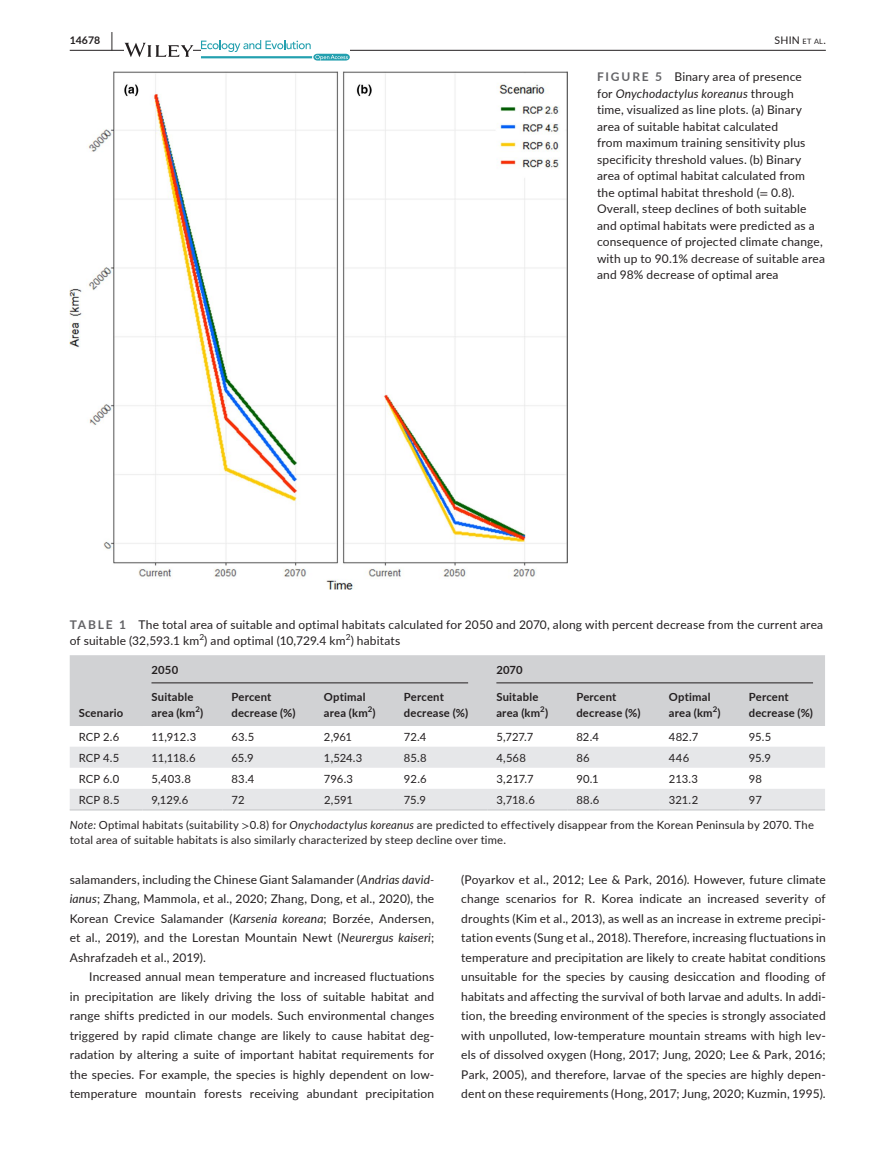
<style>
.page{position:relative;width:893px;height:1174px;background:#fff}
.page>*{position:absolute;margin:0;border:0;box-sizing:border-box;transform-origin:0 0}
.t1{font:12px/19.5px "Lato";letter-spacing:.015em;color:#231f20;text-align:justify}
.t2{font:11.25px/15.8px "Lato";letter-spacing:.015em;color:#231f20}
.t3{font:700 11.25px/15.8px "Lato";letter-spacing:.02em;color:#231f20}
.t4{font:10.5px "Lato";color:#231f20}
.t5{font:700 10.5px "Lato";color:#231f20}
.t6{font:8.4px "Lato";color:#231f20}
.t7{font:700 7.8px "Lato";color:#231f20}
.s1{font-size:19.5px}
.s2{font-size:7.35px}
.s3{font-weight:700;color:#636366}
.s4{font-style:italic}
.s5{font-family:"STIX"}
</style>
<div class="page">
<hr style="left:70px;top:50px;width:756px;height:1px;background:#231f20">
<svg style="left:125px;top:43px;width:68px;height:14px"></svg>
<svg style="left:201px;top:40px;width:149px;height:21px"></svg>
<img style="left:70px;top:72px;width:497px;height:517px">
<div style="left:70px;top:655px;width:755px;height:71px;background:#d1d2d4"></div>
<svg style="left:70px;top:747px;width:755px;height:62px;fill:#e6e7e9"></svg>
<hr style="left:70px;top:809px;width:72px;height:1px;background:#d1d2d4">
<hr style="left:142px;top:809px;width:80px;height:1px;background:#d1d2d4">
<hr style="left:222px;top:809px;width:93px;height:1px;background:#d1d2d4">
<hr style="left:315px;top:809px;width:80px;height:1px;background:#d1d2d4">
<hr style="left:395px;top:809px;width:92px;height:1px;background:#d1d2d4">
<hr style="left:487px;top:809px;width:80px;height:1px;background:#d1d2d4">
<hr style="left:567px;top:809px;width:93px;height:1px;background:#d1d2d4">
<hr style="left:660px;top:809px;width:80px;height:1px;background:#d1d2d4">
<hr style="left:740px;top:809px;width:85px;height:1px;background:#d1d2d4">
<hr style="left:151px;top:682px;width:317px;height:1px;background:#231f20">
<hr style="left:496px;top:682px;width:317px;height:1px;background:#231f20">
<p class="t5" style="left:70px;top:33px;width:45px">14678 <span class="s1">|</span></p>
<p class="t4" style="left:775px;top:33px;width:53px">SHIN <span class="s2">et al</span>.</p>
<p class="t1" style="left:597px;top:68px;width:230px;line-height:16.5px;text-align:left"><span class="s3">FIGURE 5</span> Binary area of presence<br>for <span class="s4">Onychodactylus koreanus</span> through<br>time, visualized as line plots. (a) Binary area of suitable habitat calculated<br>from maximum training sensitivity plus specificity threshold values. (b) Binary area of optimal habitat calculated from the optimal habitat threshold (<span class="s5">=</span> 0.8).<br>Overall, steep declines of both suitable and optimal habitats were predicted as a consequence of projected climate change, with up to 90.1% decrease of suitable area and 98% decrease of optimal area</p>
<p class="t1" style="left:70px;top:616px;width:755px;line-height:16.5px"><span class="s3">TABLE 1</span> The total area of suitable and optimal habitats calculated for 2050 and 2070, along with percent decrease from the current area of suitable (32,593.1 km ) and optimal (10,729.4 km ) habitats</p>
<p class="t6" style="left:199px;top:631px;width:6px">2</p>
<p class="t6" style="left:346px;top:631px;width:6px">2</p>
<p class="t3" style="left:79px;top:704px;width:46px">Scenario</p>
<p class="t3" style="left:151px;top:661px;width:28px">2050</p>
<p class="t3" style="left:496px;top:661px;width:28px">2070</p>
<p class="t3" style="left:151px;top:688px;width:53px">Suitable area (km )</p>
<p class="t3" style="left:231px;top:688px;width:66px">Percent decrease (%)</p>
<p class="t3" style="left:324px;top:688px;width:53px">Optimal area (km )</p>
<p class="t3" style="left:404px;top:688px;width:66px">Percent decrease (%)</p>
<p class="t3" style="left:496px;top:688px;width:53px">Suitable area (km )</p>
<p class="t7" style="left:195px;top:703px;width:6px">2</p>
<p class="t7" style="left:368px;top:703px;width:6px">2</p>
<p class="t7" style="left:540px;top:703px;width:6px">2</p>
<p class="t3" style="left:576px;top:688px;width:66px">Percent decrease (%)</p>
<p class="t3" style="left:669px;top:688px;width:53px">Optimal area (km )</p>
<p class="t7" style="left:713px;top:703px;width:6px">2</p>
<p class="t3" style="left:749px;top:688px;width:66px">Percent decrease (%)</p>
<p class="t2" style="left:79px;top:728px;width:42px">RCP 2.6</p>
<p class="t2" style="left:151px;top:728px;width:46px">11,912.3</p>
<p class="t2" style="left:231px;top:728px;width:25px">63.5</p>
<p class="t2" style="left:324px;top:728px;width:30px">2,961</p>
<p class="t2" style="left:404px;top:728px;width:24px">72.4</p>
<p class="t2" style="left:496px;top:728px;width:39px">5,727.7</p>
<p class="t2" style="left:576px;top:728px;width:24px">82.4</p>
<p class="t2" style="left:669px;top:728px;width:31px">482.7</p>
<p class="t2" style="left:749px;top:728px;width:24px">95.5</p>
<p class="t2" style="left:79px;top:749px;width:42px">RCP 4.5</p>
<p class="t2" style="left:151px;top:749px;width:46px">11,118.6</p>
<p class="t2" style="left:231px;top:749px;width:24px">65.9</p>
<p class="t2" style="left:324px;top:749px;width:40px">1,524.3</p>
<p class="t2" style="left:404px;top:749px;width:24px">85.8</p>
<p class="t2" style="left:496px;top:749px;width:31px">4,568</p>
<p class="t2" style="left:576px;top:749px;width:15px">86</p>
<p class="t2" style="left:669px;top:749px;width:22px">446</p>
<p class="t2" style="left:749px;top:749px;width:24px">95.9</p>
<p class="t2" style="left:79px;top:770px;width:42px">RCP 6.0</p>
<p class="t2" style="left:152px;top:770px;width:41px">5,403.8</p>
<p class="t2" style="left:231px;top:770px;width:24px">83.4</p>
<p class="t2" style="left:324px;top:770px;width:31px">796.3</p>
<p class="t2" style="left:404px;top:770px;width:24px">92.6</p>
<p class="t2" style="left:496px;top:770px;width:39px">3,217.7</p>
<p class="t2" style="left:576px;top:770px;width:24px">90.1</p>
<p class="t2" style="left:669px;top:770px;width:31px">213.3</p>
<p class="t2" style="left:749px;top:770px;width:15px">98</p>
<p class="t2" style="left:79px;top:791px;width:42px">RCP 8.5</p>
<p class="t2" style="left:152px;top:791px;width:38px">9,129.6</p>
<p class="t2" style="left:231px;top:791px;width:15px">72</p>
<p class="t2" style="left:324px;top:791px;width:31px">2,591</p>
<p class="t2" style="left:404px;top:791px;width:23px">75.9</p>
<p class="t2" style="left:496px;top:791px;width:40px">3,718.6</p>
<p class="t2" style="left:576px;top:791px;width:25px">88.6</p>
<p class="t2" style="left:669px;top:791px;width:31px">321.2</p>
<p class="t2" style="left:749px;top:791px;width:14px">97</p>
<p class="t2" style="left:70px;top:816px;width:746px"><span class="s4">Note:</span> Optimal habitats (suitability <span class="s5">&gt;</span>0.8) for <span class="s4">Onychodactylus koreanus</span> are predicted to effectively disappear from the Korean Peninsula by 2070. The total area of suitable habitats is also similarly characterized by steep decline over time.</p>
<p class="t1" style="left:70px;top:869px;width:366px">salamanders, including the Chinese Giant Salamander (<span class="s4">Andrias david&shy;ianus</span>; Zhang, Mammola, et al., 2020; Zhang, Dong, et al., 2020), the Korean Crevice Salamander (<span class="s4">Karsenia koreana</span>; Borzée, Andersen, et al., 2019), and the Lorestan Mountain Newt (<span class="s4">Neurergus kaiseri</span>; Ashrafzadeh et al., 2019).</p>
<p class="t1" style="left:70px;top:966px;width:366px;text-indent:20px">Increased annual mean temperature and increased fluctuations in precipitation are likely driving the loss of suitable habitat and range shifts predicted in our models. Such environmental changes triggered by rapid climate change are likely to cause habitat deg&shy;radation by altering a suite of important habitat requirements for the species. For example, the species is highly dependent on low&shy;temperature mountain forests receiving abundant precipitation</p>
<p class="t1" style="left:461px;top:869px;width:366px">(Poyarkov et al., 2012; Lee &amp; Park, 2016). However, future climate change scenarios for R. Korea indicate an increased severity of droughts (Kim et al., 2013), as well as an increase in extreme precipi&shy;tation events (Sung et al., 2018). Therefore, increasing fluctuations in temperature and precipitation are likely to create habitat conditions unsuitable for the species by causing desiccation and flooding of habitats and affecting the survival of both larvae and adults. In addi&shy;tion, the breeding environment of the species is strongly associated with unpolluted, low-temperature mountain streams with high lev&shy;els of dissolved oxygen (Hong, 2017; Jung, 2020; Lee &amp; Park, 2016; Park, 2005), and therefore, larvae of the species are highly depen&shy;dent on these requirements (Hong, 2017; Jung, 2020; Kuzmin, 1995).</p>
</div>
